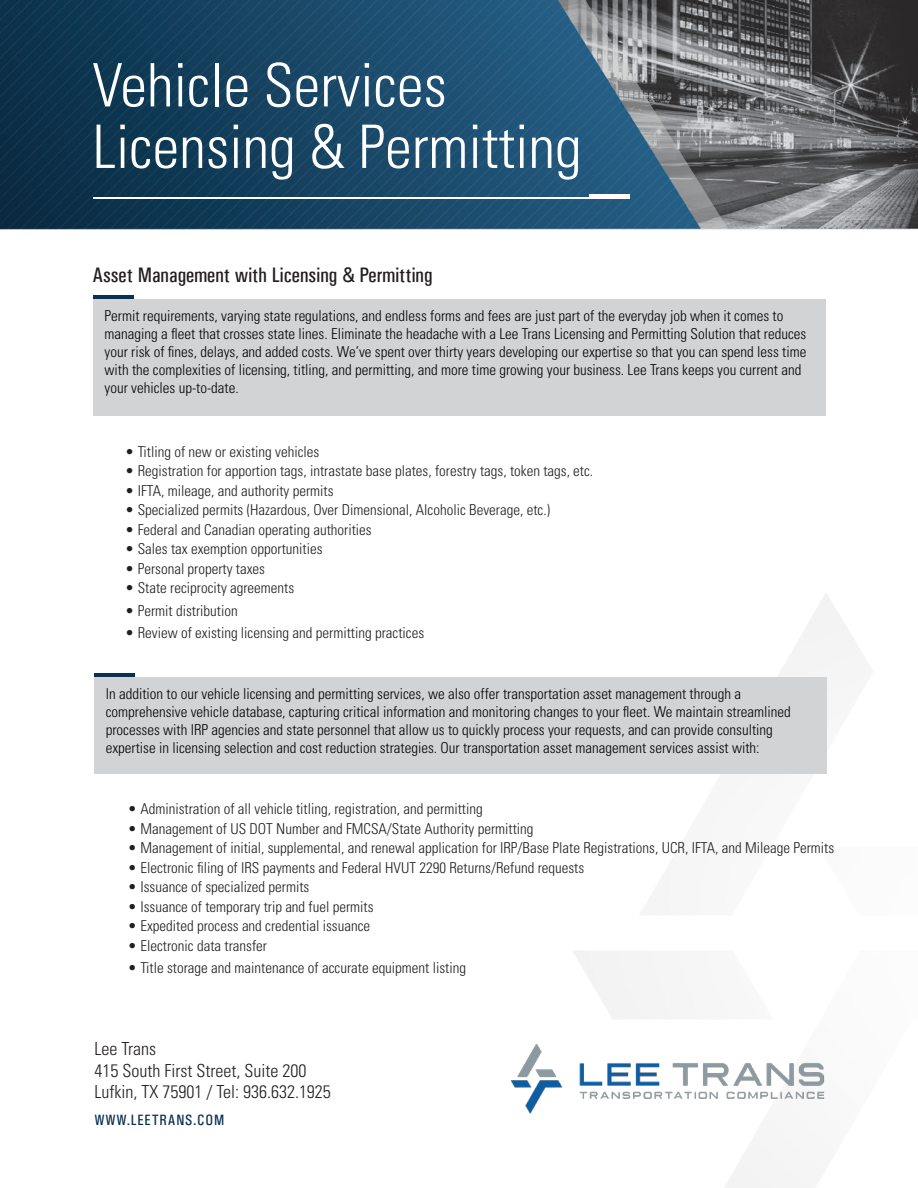
<style>
.page{position:relative;width:918px;height:1188px;background:#fff}
.page>*{position:absolute;margin:0;border:0;box-sizing:border-box;transform-origin:0 0}
.t1{font:300 condensed 60px "Univers LT Std";color:#fff}
.t2{font:21px "Univers Condensed";color:#231f20}
.t3{font:300 condensed 18px "Univers LT Std";color:#231f20}
.t4{font:300 condensed 15px/18px "Univers LT Std";color:#040503}
.t5{font:300 condensed 15px "Univers LT Std";color:#231f20}
.t6{font:15px "Univers Condensed";letter-spacing:.05em;color:#0c3052}
</style>
<div class="page">
<img style="left:0;top:0;width:918px;height:774px">
<img style="left:0;top:0;width:728px;height:229px">
<img style="left:528px;top:476px;width:390px;height:712px">
<img style="left:510px;top:1042px;width:317px;height:72px">
<div style="left:93px;top:299px;width:732px;height:117px;background:#d2d3d4"></div>
<hr style="left:93px;top:295px;width:41px;height:4px;background:#0c3052">
<div style="left:95px;top:677px;width:732px;height:96px;background:#d2d3d4"></div>
<hr style="left:95px;top:673px;width:40px;height:4px;background:#0c3052">
<hr style="left:93px;top:197px;width:537px;height:2px;background:#fff">
<hr style="left:589px;top:194px;width:41px;height:4px;background:#fff">
<p class="t1" style="left:93px;top:49px;width:356px">Vehicle Services</p>
<p class="t1" style="left:93px;top:111px;width:491px">Licensing &amp; Permitting</p>
<p class="t2" style="left:93px;top:263px;width:342px">Asset Management with Licensing &amp; Permitting</p>
<p class="t4" style="left:105px;top:307px;width:680px">Permit requirements, varying state regulations, and endless forms and fees are just part of the everyday job when it comes to</p>
<p class="t4" style="left:105px;top:325px;width:703px">managing a fleet that crosses state lines. Eliminate the headache with a Lee Trans Licensing and Permitting Solution that reduces your risk of fines, delays, and added costs. We’ve spent over thirty years developing our expertise so that you can spend less time with the complexities of licensing, titling, and permitting, and more time growing your business. Lee Trans keeps you current and your vehicles up-to-date.</p>
<p class="t5" style="left:125px;top:442px;width:196px">• Titling of new or existing vehicles</p>
<p class="t5" style="left:125px;top:462px;width:470px">• Registration for apportion tags, intrastate base plates, forestry tags, token tags, etc.</p>
<p class="t5" style="left:125px;top:481px;width:210px">• IFTA, mileage, and authority permits</p>
<p class="t5" style="left:125px;top:501px;width:426px">• Specialized permits (Hazardous, Over Dimensional, Alcoholic Beverage, etc.)</p>
<p class="t5" style="left:125px;top:520px;width:248px">• Federal and Canadian operating authorities</p>
<p class="t5" style="left:125px;top:540px;width:199px">• Sales tax exemption opportunities</p>
<p class="t5" style="left:125px;top:559px;width:141px">• Personal property taxes</p>
<p class="t5" style="left:125px;top:579px;width:171px">• State reciprocity agreements</p>
<p class="t5" style="left:125px;top:601px;width:114px">• Permit distribution</p>
<p class="t5" style="left:125px;top:624px;width:300px">• Review of existing licensing and permitting practices</p>
<p class="t4" style="left:106px;top:685px;width:637px">In addition to our vehicle licensing and permitting services, we also offer transportation asset management through a</p>
<p class="t4" style="left:106px;top:703px;width:687px">comprehensive vehicle database, capturing critical information and monitoring changes to your fleet. We maintain streamlined</p>
<p class="t4" style="left:106px;top:721px;width:669px">processes with IRP agencies and state personnel that allow us to quickly process your requests, and can provide consulting</p>
<p class="t4" style="left:106px;top:739px;width:655px">expertise in licensing selection and cost reduction strategies. Our transportation asset management services assist with:</p>
<p class="t5" style="left:128px;top:800px;width:356px">• Administration of all vehicle titling, registration, and permitting</p>
<p class="t5" style="left:128px;top:819px;width:407px">• Management of US DOT Number and FMCSA/State Authority permitting</p>
<p class="t5" style="left:128px;top:839px;width:708px">• Management of initial, supplemental, and renewal application for IRP/Base Plate Registrations, UCR, IFTA, and Mileage Permits</p>
<p class="t5" style="left:128px;top:858px;width:458px">• Electronic filing of IRS payments and Federal HVUT 2290 Returns/Refund requests</p>
<p class="t5" style="left:128px;top:878px;width:183px">• Issuance of specialized permits</p>
<p class="t5" style="left:128px;top:897px;width:247px">• Issuance of temporary trip and fuel permits</p>
<p class="t5" style="left:128px;top:917px;width:244px">• Expedited process and credential issuance</p>
<p class="t5" style="left:128px;top:936px;width:141px">• Electronic data transfer</p>
<p class="t5" style="left:128px;top:959px;width:340px">• Title storage and maintenance of accurate equipment listing</p>
<p class="t3" style="left:95px;top:1038px;width:63px">Lee Trans</p>
<p class="t3" style="left:95px;top:1060px;width:213px">415 South First Street, Suite 200</p>
<p class="t3" style="left:95px;top:1081px;width:238px">Lufkin, TX 75901 / Tel: 936.632.1925</p>
<p class="t6" style="left:95px;top:1111px;width:131px">WWW.LEETRANS.COM</p>
</div>
